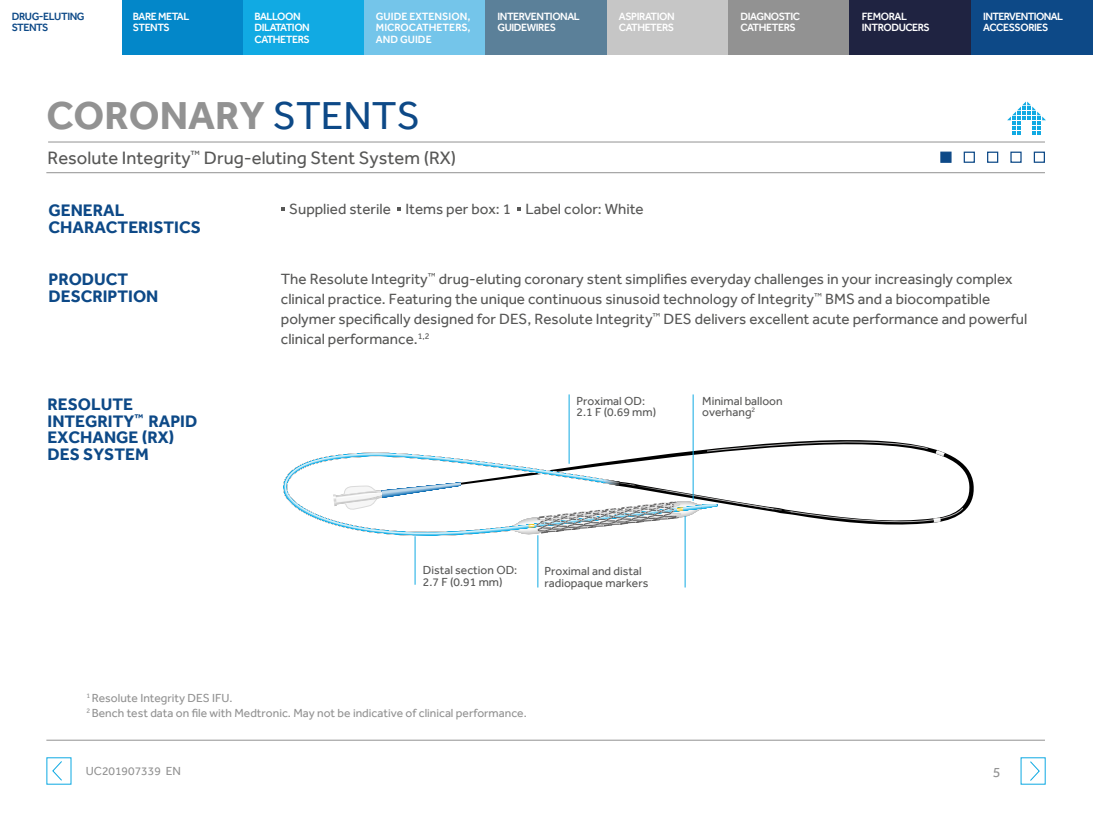
<style>
.page{position:relative;width:1093px;height:820px;background:#fff}
.page>*{position:absolute;margin:0;border:0;box-sizing:border-box;transform-origin:0 0}
.t1{font:700 40px "Effra";color:#929292}
.t2{font:18.4px "Effra";color:#575756}
.t3{font:700 17.12px/16.6px "Effra";color:#0d4987}
.t4{font:15.2px/20px "Effra";color:#575756}
.t5{font:14.4px "Effra";color:#929292}
.t6{font:12px/15.2px "Effra";color:#929292}
.t7{font:12px/11.7px "Effra";color:#575756}
.t8{font:500 10.8px/11.2px "Effra";letter-spacing:-.04em;color:#fff}
.t9{font:500 10.8px/11.2px "Effra";letter-spacing:-.06em;color:#fff}
.t10{font:500 10.8px/11.2px "Effra";letter-spacing:-.04em;color:#0d4987}
.s1{font-weight:400;color:#0d4987}
</style>
<div class="page">
<svg style="left:281px;top:207px;width:4px;height:4px"></svg>
<svg style="left:397px;top:207px;width:4px;height:4px"></svg>
<svg style="left:517px;top:207px;width:4px;height:4px"></svg>
<svg style="left:283px;top:440px;width:681px;height:95px"></svg>
<hr style="left:415px;top:536px;width:1px;height:48px;background:#11aae3">
<hr style="left:569px;top:394px;width:1px;height:69px;background:#11aae3">
<hr style="left:693px;top:394px;width:1px;height:106px;background:#11aae3">
<hr style="left:537px;top:535px;width:1px;height:52px;background:#11aae3">
<hr style="left:685px;top:515px;width:1px;height:72px;background:#11aae3">
<div style="left:940px;top:151px;width:11px;height:12px;background:#0d4987;border:1px solid #0d4987"></div>
<div style="left:1010px;top:151px;width:11px;height:12px;border:1px solid #0d4987"></div>
<div style="left:964px;top:151px;width:11px;height:12px;border:1px solid #0d4987"></div>
<div style="left:1034px;top:151px;width:11px;height:12px;border:1px solid #0d4987"></div>
<div style="left:987px;top:151px;width:11px;height:12px;border:1px solid #0d4987"></div>
<div style="left:971px;top:0;width:122px;height:55px;background:#0d4987"></div>
<div style="left:243px;top:0;width:121px;height:55px;background:#11aae3"></div>
<div style="left:364px;top:0;width:122px;height:55px;background:#74c5ea"></div>
<div style="left:485px;top:0;width:122px;height:55px;background:#5b8099"></div>
<div style="left:607px;top:0;width:121px;height:55px;background:#c6c6c6"></div>
<div style="left:728px;top:0;width:122px;height:55px;background:#929292"></div>
<div style="left:850px;top:0;width:121px;height:55px;background:#1f2341"></div>
<div style="left:121px;top:0;width:122px;height:55px;background:#0387c9"></div>
<svg style="left:1030px;top:761px;width:10px;height:20px"></svg>
<svg style="left:52px;top:761px;width:10px;height:20px"></svg>
<hr style="left:46px;top:739px;width:999px;height:1px;background:#929292">
<svg style="left:1007px;top:101px;width:39px;height:34px"></svg>
<hr style="left:48px;top:142px;width:997px;height:1px;background:#929292">
<hr style="left:46px;top:172px;width:999px;height:1px;background:#929292">
<p class="t10" style="left:12px;top:11px;width:74px">DRUG-ELUTING<br>STENTS</p>
<p class="t8" style="left:133px;top:11px;width:58px">BARE METAL<br>STENTS</p>
<p class="t8" style="left:254px;top:11px;width:57px">BALLOON<br>DILATATION<br>CATHETERS</p>
<p class="t8" style="left:376px;top:11px;width:96px;text-align:justify">GUIDE EXTENSION, MICROCATHETERS, AND GUIDE</p>
<p class="t8" style="left:497px;top:11px;width:84px">INTERVENTIONAL<br>GUIDEWIRES</p>
<p class="t8" style="left:619px;top:11px;width:57px">ASPIRATION<br>CATHETERS</p>
<p class="t8" style="left:740px;top:11px;width:61px">DIAGNOSTIC<br>CATHETERS</p>
<p class="t8" style="left:862px;top:11px;width:70px">FEMORAL<br>INTRODUCERS</p>
<p class="t9" style="left:983px;top:11px;width:81px">INTERVENTIONAL<br>ACCESSORIES</p>
<h1 class="t1" style="left:46px;top:91px;width:375px">CORONARY <span class="s1">STENTS</span></h1>
<p class="t2" style="left:48px;top:147px;width:410px">Resolute Integrity<sup>™</sup> Drug-eluting Stent System (RX)</p>
<p class="t3" style="left:48px;top:201px;width:154px">GENERAL<br>CHARACTERISTICS</p>
<p class="t4" style="left:289px;top:199px;width:356px">Supplied sterile Items per box: 1 Label color: White</p>
<p class="t3" style="left:48px;top:271px;width:111px">PRODUCT<br>DESCRIPTION</p>
<p class="t4" style="left:281px;top:268px;width:748px">The Resolute Integrity<sup>™</sup> drug-eluting coronary stent simplifies everyday challenges in your increasingly complex clinical practice. Featuring the unique continuous sinusoid technology of Integrity<sup>™</sup> BMS and a biocompatible polymer specifically designed for DES, Resolute Integrity<sup>™</sup> DES delivers excellent acute performance and powerful clinical performance.<sup>1,2</sup></p>
<p class="t3" style="left:48px;top:395px;width:151px">RESOLUTE<br>INTEGRITY<sup>™</sup> RAPID<br>EXCHANGE (RX)<br>DES SYSTEM</p>
<p class="t7" style="left:576px;top:394px;width:81px">Proximal OD:<br>2.1 F (0.69 mm)</p>
<p class="t7" style="left:702px;top:394px;width:82px">Minimal balloon overhang<sup>2</sup></p>
<p class="t7" style="left:423px;top:564px;width:96px">Distal section OD:<br>2.7 F (0.91 mm)</p>
<p class="t7" style="left:544px;top:565px;width:105px">Proximal and distal radiopaque markers</p>
<p class="t6" style="left:87px;top:689px;width:442px"><sup>1</sup> Resolute Integrity DES IFU.<br><sup>2</sup> Bench test data on file with Medtronic. May not be indicative of clinical performance.</p>
<p class="t6" style="left:86px;top:762px;width:97px">UC201907339 EN</p>
<p class="t5" style="left:993px;top:763px;width:9px">5</p>
</div>
